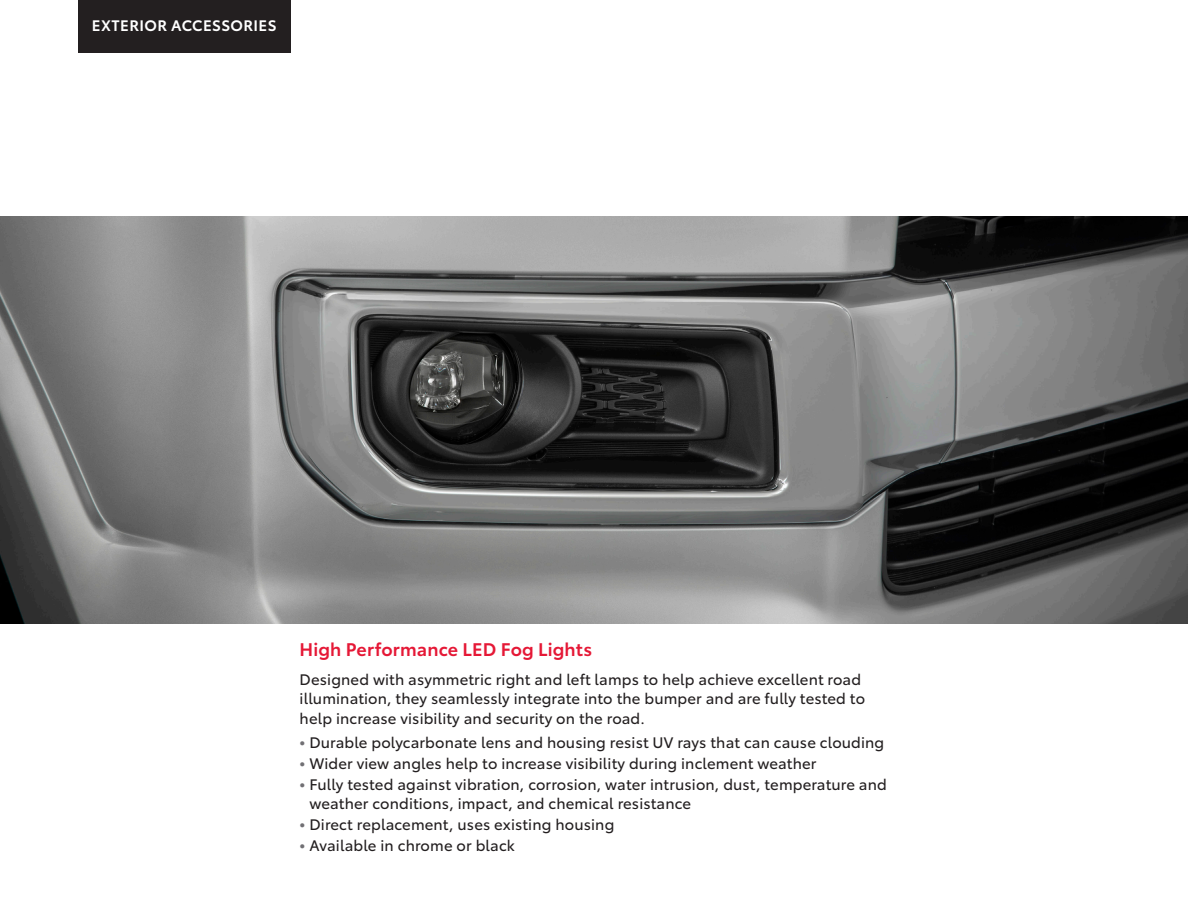
<style>
.page{position:relative;width:1188px;height:918px;background:#fff}
.page>*{position:absolute;margin:0;border:0;box-sizing:border-box;transform-origin:0 0}
._2019_Product_Name_12pt_Semibld{font:600 18px "Toyota Type";letter-spacing:.005em;color:#e51836}
._2019_BODY_COPY_Bullet_Copy{font:15px/19.5px "Toyota Type";letter-spacing:.01em;color:#231f20}
._2019_BODY_COPY{font:15px/19.5px "Toyota Type";letter-spacing:.01em;color:#231f20}
.t1{font:600 15px "Toyota Type";letter-spacing:.025em;color:#fff}
.s1{font-weight:700;color:#717074}
</style>
<div class="page">
<img style="left:0;top:216px;width:1188px;height:408px">
<div style="left:78px;top:0;width:212px;height:52px;background:#231f20"></div>
<p class="t1" style="left:92px;top:14px;width:186px">EXTERIOR ACCESSORIES</p>
<p class="_2019_Product_Name_12pt_Semibld" style="left:300px;top:636px;width:294px">High Performance LED Fog Lights</p>
<p class="_2019_BODY_COPY" style="left:300px;top:668px;width:567px">Designed with asymmetric right and left lamps to help achieve excellent road illumination, they seamlessly integrate into the bumper and are fully tested to help increase visibility and security on the road.</p>
<p class="_2019_BODY_COPY_Bullet_Copy" style="left:300px;top:731px;width:586px"><span class="s1">•</span> Durable polycarbonate lens and housing resist UV rays that can cause clouding</p>
<p class="_2019_BODY_COPY_Bullet_Copy" style="left:300px;top:752px;width:518px"><span class="s1">•</span> Wider view angles help to increase visibility during inclement weather</p>
<p class="_2019_BODY_COPY_Bullet_Copy" style="left:309px;top:773px;width:579px;text-indent:-10px"><span class="s1">•</span> Fully tested against vibration, corrosion, water intrusion, dust, temperature and weather conditions, impact, and chemical resistance</p>
<p class="_2019_BODY_COPY_Bullet_Copy" style="left:300px;top:814px;width:316px"><span class="s1">•</span> Direct replacement, uses existing housing</p>
<p class="_2019_BODY_COPY_Bullet_Copy" style="left:300px;top:835px;width:217px"><span class="s1">•</span> Available in chrome or black</p>
</div>
